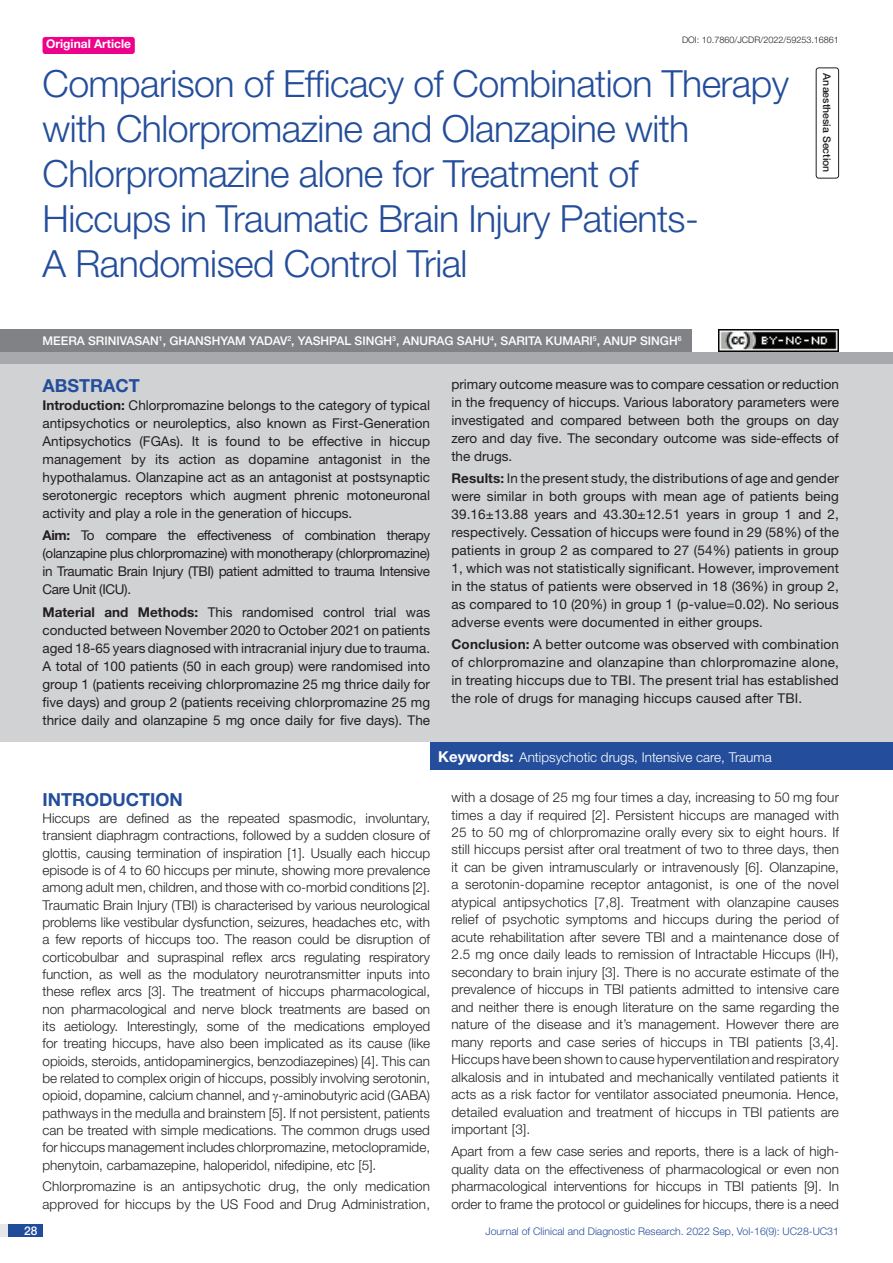
<style>
.page{position:relative;width:893px;height:1263px;background:#fff}
.page>*{position:absolute;margin:0;border:0;box-sizing:border-box;transform-origin:0 0}
.t1{font:300 37.5px/45px "Helvetica Neue";letter-spacing:-.015em;color:#244e9b}
.Heading{font:700 18px "Helvetica Neue";color:#244e9b}
.Abstract_head{font:700 18px "Helvetica Neue";color:#244e9b}
.Body_text{font:300 13.5px/17.4px "Helvetica Neue";letter-spacing:.01em;color:#231f20;text-align:justify}
.Abstract_Text{font:13.5px/18px "Helvetica Neue";color:#231f20;text-align:justify}
.Key_words{font:300 13.5px "Helvetica Neue";color:#fff}
.Author{font:500 12px "Helvetica Neue";color:#fff}
.t2{font:700 12px "Helvetica Neue";color:#fff}
.t3{font:300 10.5px "Helvetica Neue";color:#244e9b}
.section{font:500 10.5px "Helvetica Neue";color:#231f20}
.DOI{font:300 9px "Helvetica Neue";color:#231f20}
.s1{font-weight:700}
.s2{font-weight:700;font-size:15px}
</style>
<div class="page">
<div style="left:0;top:1224px;width:43px;height:13px;background:#e6e7e9"></div>
<div style="left:8px;top:1224px;width:35px;height:13px;background:#214c99"></div>
<div style="left:43px;top:37px;width:92px;height:17px;background:#ed028c;border-radius:3px"></div>
<div style="left:816px;top:67px;width:23px;height:112px;border:1px solid #231f20;border-radius:3px"></div>
<div style="left:0;top:352px;width:893px;height:12px;background:#a8a9ad"></div>
<div style="left:0;top:329px;width:692px;height:23px;background:#808285"></div>
<div style="left:0;top:364px;width:893px;height:378px;background:#d1d2d4"></div>
<div style="left:430px;top:742px;width:463px;height:28px;background:#244e9b"></div>
<img style="left:719px;top:329px;width:120px;height:23px">
<p class="t2" style="left:46px;top:37px;width:87px">Original Article</p>
<p class="DOI" style="left:682px;top:35px;width:158px">DOI: 10.7860/JCDR/2022/59253.16861</p>
<p class="t1" style="left:43px;top:60px;width:748px">Comparison of Efficacy of Combination Therapy with Chlorpromazine and Olanzapine with Chlorpromazine alone for Treatment of<br>Hiccups in Traumatic Brain Injury Patients-<br>A Randomised Control Trial</p>
<p class="Author" style="left:43px;top:334px;width:93px">MEERA SRINIVASA</p>
<p class="Author" style="left:150px;top:334px;width:157px">N<sup>1</sup>, GHANSHYAM YADAV<sup>2</sup>, YAS</p>
<p class="Author" style="left:321px;top:334px;width:362px">HPAL SINGH<sup>3</sup>, ANURAG SAHU<sup>4</sup>, SARITA KUMARI<sup>5</sup>, ANUP SINGH<sup>6</sup></p>
<p class="section" style="left:833px;top:73px;width:101px;rotate:90deg">ANAESTHESIA SECTION</p>
<p class="Abstract_head" style="left:43px;top:375px;width:86px">ABSTRACT</p>
<p class="Abstract_Text" style="left:43px;top:396px;width:389px"><span class="s1">Introduction:</span> Chlorpromazine belongs to the category of typical antipsychotics or neuroleptics, also known as First-Generation Antipsychotics (FGAs). It is found to be effective in hiccup management by its action as dopamine antagonist in the hypothalamus. Olanzapine act as an antagonist at postsynaptic serotonergic receptors which augment phrenic motoneuronal activity and play a role in the generation of hiccups.</p>
<p class="Abstract_Text" style="left:43px;top:526px;width:389px"><span class="s1">Aim:</span> To compare the effectiveness of combination therapy (olanzapine plus chlorpromazine) with monotherapy (chlorpromazine) in Traumatic Brain Injury (TBI) patient admitted to trauma Intensive Care Unit (ICU).</p>
<p class="Abstract_Text" style="left:43px;top:603px;width:389px"><span class="s1">Material and Methods:</span> This randomised control trial was conducted between November 2020 to October 2021 on patients aged 18-65 years diagnosed with intracranial injury due to trauma.<br>A total of 100 patients (50 in each group) were randomised into group 1 (patients receiving chlorpromazine 25 mg thrice daily for five days) and group 2 (patients receiving chlorpromazine 25 mg thrice daily and olanzapine 5 mg once daily for five days). The</p>
<p class="Abstract_Text" style="left:451px;top:375px;width:389px">primary outcome measure was to compare cessation or reduction in the frequency of hiccups. Various laboratory parameters were investigated and compared between both the groups on day zero and day five. The secondary outcome was side-effects of the drugs.</p>
<p class="Abstract_Text" style="left:451px;top:469px;width:389px"><span class="s1">Results:</span> In the present study, the distributions of age and gender were similar in both groups with mean age of patients being 39.16±13.88 years and 43.30±12.51 years in group 1 and 2, respectively. Cessation of hiccups were found in 29 (58%) of the patients in group 2 as compared to 27 (54%) patients in group 1, which was not statistically significant. However, improvement in the status of patients were observed in 18 (36%) in group 2, as compared to 10 (20%) in group 1 (p-value=0.02). No serious adverse events were documented in either groups.</p>
<p class="Abstract_Text" style="left:451px;top:635px;width:389px"><span class="s1">Conclusion:</span> A better outcome was observed with combination of chlorpromazine and olanzapine than chlorpromazine alone, in treating hiccups due to TBI. The present trial has established the role of drugs for managing hiccups caused after TBI.</p>
<p class="Key_words" style="left:438px;top:749px;width:335px"><span class="s2">Keywords:</span> Antipsychotic drugs, Intensive care, Trauma</p>
<p class="Heading" style="left:43px;top:788px;width:142px">Introduction</p>
<p class="Body_text" style="left:43px;top:809px;width:389px">Hiccups are defined as the repeated spasmodic, involuntary, transient diaphragm contractions, followed by a sudden closure of glottis, causing termination of inspiration [1]. Usually each hiccup episode is of 4 to 60 hiccups per minute, showing more prevalence among adult men, children, and those with co-morbid conditions [2].<br>Traumatic Brain Injury (TBI) is characterised by various neurological problems like vestibular dysfunction, seizures, headaches etc, with a few reports of hiccups too. The reason could be disruption of corticobulbar and supraspinal reflex arcs regulating respiratory function, as well as the modulatory neurotransmitter inputs into these reflex arcs [3]. The treatment of hiccups pharmacological, non pharmacological and nerve block treatments are based on its aetiology. Interestingly, some of the medications employed for treating hiccups, have also been implicated as its cause (like opioids, steroids, antidopaminergics, benzodiazepines) [4]. This can be related to complex origin of hiccups, possibly involving serotonin, opioid, dopamine, calcium channel, and -aminobutyric acid (GABA) pathways in the medulla and brainstem [5]. If not persistent, patients can be treated with simple medications. The common drugs used for hiccups management includes chlorpromazine, metoclopramide, phenytoin, carbamazepine, haloperidol, nifedipine, etc [5].</p>
<p class="Body_text" style="left:43px;top:1177px;width:389px">Chlorpromazine is an antipsychotic drug, the only medication approved for hiccups by the US Food and Drug Administration,</p>
<p class="Body_text" style="left:451px;top:788px;width:389px">with a dosage of 25 mg four times a day, increasing to 50 mg four times a day if required [2]. Persistent hiccups are managed with 25 to 50 mg of chlorpromazine orally every six to eight hours. If still hiccups persist after oral treatment of two to three days, then it can be given intramuscularly or intravenously [6]. Olanzapine, a serotonin-dopamine receptor antagonist, is one of the novel atypical antipsychotics [7,8]. Treatment with olanzapine causes relief of psychotic symptoms and hiccups during the period of acute rehabilitation after severe TBI and a maintenance dose of 2.5 mg once daily leads to remission of Intractable Hiccups (IH), secondary to brain injury [3]. There is no accurate estimate of the prevalence of hiccups in TBI patients admitted to intensive care and neither there is enough literature on the same regarding the nature of the disease and it’s management. However there are many reports and case series of hiccups in TBI patients [3,4].<br>Hiccups have been shown to cause hyperventilation and respiratory alkalosis and in intubated and mechanically ventilated patients it acts as a risk factor for ventilator associated pneumonia. Hence, detailed evaluation and treatment of hiccups in TBI patients are important [3].</p>
<p class="Body_text" style="left:451px;top:1142px;width:389px">Apart from a few case series and reports, there is a lack of high&shy;quality data on the effectiveness of pharmacological or even non pharmacological interventions for hiccups in TBI patients [9]. In order to frame the protocol or guidelines for hiccups, there is a need</p>
<p class="Author" style="left:24px;top:1223px;width:15px">28</p>
<p class="t3" style="left:485px;top:1225px;width:355px">Journal of Clinical and Diagnostic Research. 2022 Sep, Vol-16(9): UC28-UC31</p>
</div>
